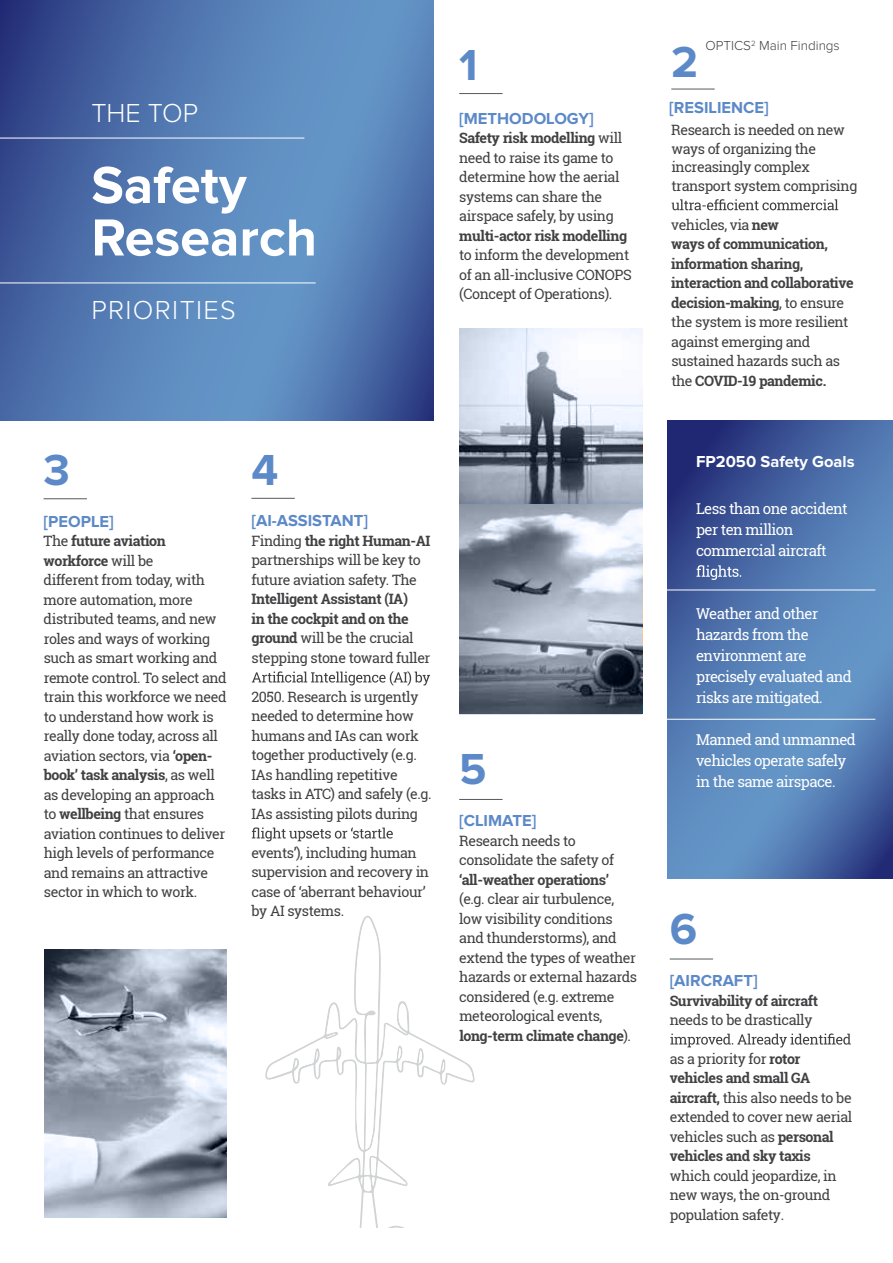
<style>
.page{position:relative;width:893px;height:1263px;background:#fff}
.page>*{position:absolute;margin:0;border:0;box-sizing:border-box;transform-origin:0 0}
.t1{font:700 54px/52.5px "Proxima Nova";color:#fff}
.t2{font:700 45px "Proxima Nova";color:#5c89c7}
.t3{font:300 27px "Proxima Nova";letter-spacing:.05em;color:#fff}
.t4{font:700 16.5px "Proxima Nova";color:#5c89c7}
.t5{font:700 16.5px "Proxima Nova";color:#fff}
.t6{font:15px/21px "Roboto Slab";letter-spacing:-.04em;color:#fff}
.t7{font:14.25px/19.5px "Roboto Slab";letter-spacing:-.03em;color:#414042}
.t8{font:700 14.25px/19.5px "Roboto Slab";letter-spacing:-.03em;color:#414042}
.t9{font:300 13.5px "Proxima Nova";color:#3e3e3f}
.s1{font-weight:700}
.s2{font-weight:400}
</style>
<div class="page">
<svg style="left:267px;top:917px;width:206px;height:275px"></svg>
<svg style="left:0;top:0;width:434px;height:421px;background:#5279b1"></svg>
<img style="left:459px;top:503px;width:183px;height:210px">
<img style="left:44px;top:950px;width:183px;height:267px">
<hr style="left:0;top:138px;width:304px;height:1px;background:#fff">
<hr style="left:0;top:283px;width:316px;height:1px;background:#fff">
<hr style="left:459px;top:93px;width:44px;height:1px;background:#58595b">
<svg style="left:672px;top:199px;width:166px;height:11px"></svg>
<hr style="left:671px;top:89px;width:44px;height:1px;background:#58595b">
<svg style="left:252px;top:671px;width:178px;height:15px"></svg>
<svg style="left:252px;top:827px;width:141px;height:14px"></svg>
<hr style="left:251px;top:498px;width:44px;height:1px;background:#58595b">
<hr style="left:459px;top:799px;width:44px;height:1px;background:#58595b">
<hr style="left:670px;top:959px;width:43px;height:1px;background:#58595b">
<svg style="left:670px;top:1033px;width:181px;height:14px"></svg>
<svg style="left:668px;top:420px;width:225px;height:458px;background:#4f74ad"></svg>
<svg style="left:459px;top:328px;width:183px;height:175px"></svg>
<hr style="left:44px;top:498px;width:43px;height:1px;background:#58595b">
<p class="t3" style="left:91px;top:101px;width:108px">THE TOP</p>
<p class="t1" style="left:91px;top:161px;width:227px">Safety<br>Research</p>
<p class="t3" style="left:91px;top:298px;width:146px">PRIORITIES</p>
<p class="t2" style="left:459px;top:44px;width:20px">1</p>
<p class="t4" style="left:459px;top:111px;width:136px">[METHODOLOGY]</p>
<p class="t7" style="left:459px;top:128px;width:174px"><span class="s1">Safety risk modelling</span> will need to raise its game to determine how the aerial systems can share the airspace safely, by using <span class="s1">multi-actor risk modelling </span>to inform the development of an all-inclusive CONOPS (Concept of Operations).</p>
<p class="t2" style="left:44px;top:449px;width:28px">3</p>
<p class="t4" style="left:44px;top:514px;width:72px">[PEOPLE]</p>
<p class="t7" style="left:44px;top:531px;width:185px">The <span class="s1">future aviation workforce</span> will be<br>different from today, with more automation, more distributed teams, and new roles and ways of working such as smart working and remote control. To select and train this workforce we need to understand how work is really done today, across all aviation sectors, via <span class="s1">‘open&shy;book’ task analysis</span>, as well as developing an approach to <span class="s1">wellbeing</span> that ensures aviation continues to deliver high levels of performance and remains an attractive sector in which to work.</p>
<p class="t2" style="left:251px;top:449px;width:28px">4</p>
<p class="t4" style="left:251px;top:513px;width:118px">[AI-ASSISTANT]</p>
<p class="t7" style="left:251px;top:531px;width:181px">Finding <span class="s1">the right Human-AI </span>partnerships will be key to future aviation safety. The<br><span class="s1">Intelligent Assistant (IA)<br>in the cockpit and on the ground</span> will be the crucial stepping stone toward fuller</p>
<p class="t7" style="left:251px;top:687px;width:182px">2050. Research is urgently needed to determine how humans and IAs can work together productively (e.g.<br>IAs handling repetitive tasks in ATC) and safely (e.g.<br>IAs assisting pilots during</p>
<p class="t7" style="left:251px;top:843px;width:179px">events’), including human supervision and recovery in case of ‘aberrant behaviour’ by AI systems.</p>
<p class="t2" style="left:459px;top:749px;width:29px">5</p>
<p class="t4" style="left:459px;top:813px;width:79px">[CLIMATE]</p>
<p class="t7" style="left:459px;top:831px;width:179px">Research needs to consolidate the safety of <span class="s1">‘all-weather operations’ </span>(e.g. clear air turbulence, low visibility conditions and thunderstorms), and extend the types of weather hazards or external hazards considered (e.g. extreme meteorological events, <span class="s1">long-term climate change</span>).</p>
<p class="t9" style="left:706px;top:40px;width:136px">OPTICS<sup>2</sup> Main Findings</p>
<p class="t2" style="left:671px;top:42px;width:28px">2</p>
<p class="t4" style="left:669px;top:100px;width:101px">[RESILIENCE]</p>
<p class="t7" style="left:671px;top:120px;width:175px">Research is needed on new ways of organizing the</p>
<p class="t7" style="left:671px;top:176px;width:187px">transport system comprising</p>
<p class="t7" style="left:671px;top:157px;width:140px">increasingly complex</p>
<p class="t8" style="left:671px;top:215px;width:184px"><span class="s2">vehicles, via</span> new<br>ways of communication, information sharing, interaction and collaborative decision-making<span class="s2">, to ensure the system is more resilient against emerging and sustained hazards such as the</span> COVID-19 pandemic.</p>
<p class="t5" style="left:696px;top:454px;width:160px">FP2050 Safety Goals</p>
<p class="t6" style="left:696px;top:498px;width:153px">Less than one accident per ten million commercial aircraft</p>
<p class="t6" style="left:696px;top:603px;width:157px">Weather and other hazards from the environment are precisely evaluated and risks are mitigated.</p>
<p class="t6" style="left:696px;top:729px;width:161px">Manned and unmanned vehicles operate safely in the same airspace.</p>
<p class="t2" style="left:670px;top:908px;width:29px">6</p>
<p class="t4" style="left:670px;top:973px;width:89px">[AIRCRAFT]</p>
<p class="t8" style="left:670px;top:990px;width:150px">Survivability of aircraft <span class="s2">needs to be drastically</span></p>
<p class="t7" style="left:670px;top:1049px;width:184px">as a priority for <span class="s1">rotor vehicles and small GA aircraft,</span> this also needs to be extended to cover new aerial vehicles such as <span class="s1">personal vehicles and sky taxis </span>which could jeopardize, in new ways, the on-ground population safety.</p>
</div>
